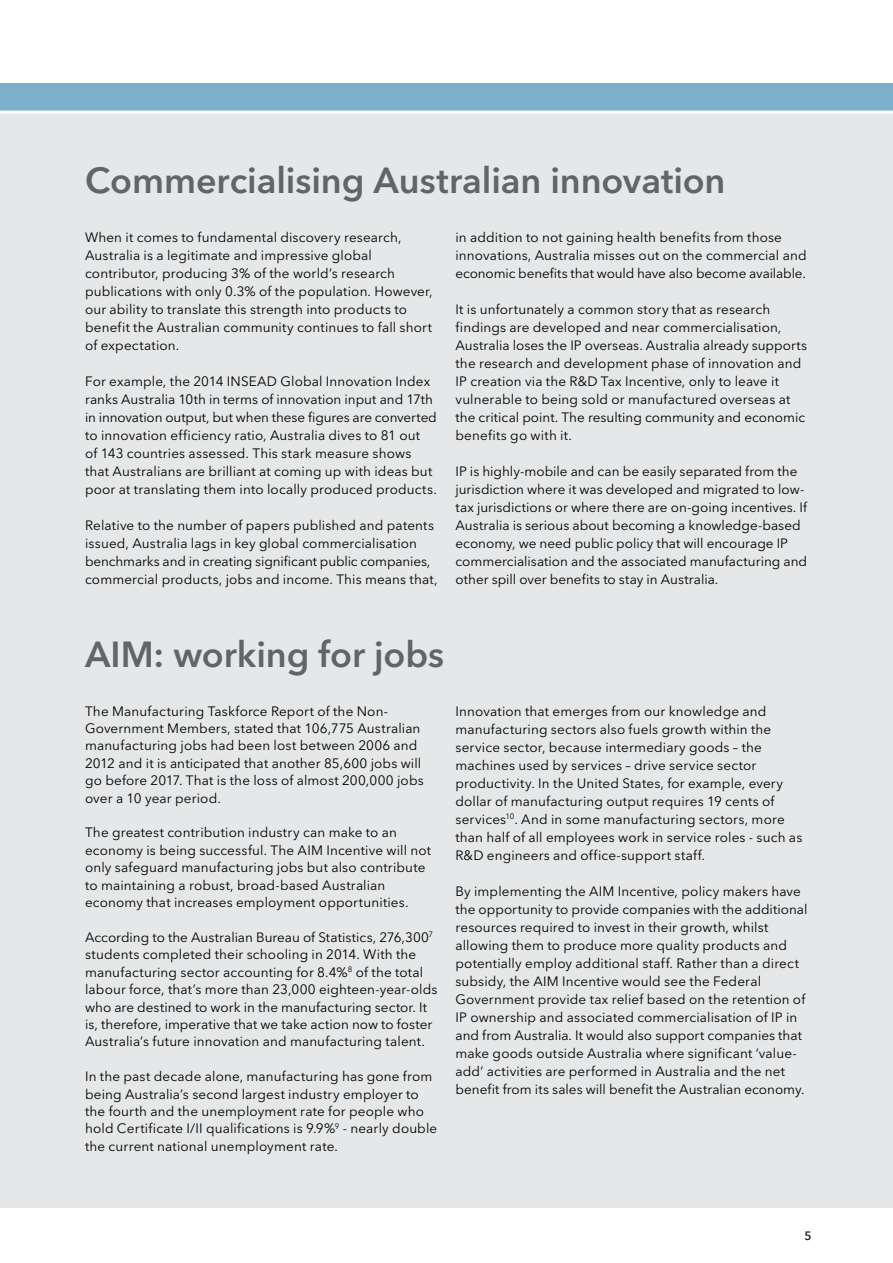
<style>
.page{position:relative;width:893px;height:1263px;background:#fff}
.page>*{position:absolute;margin:0;border:0;box-sizing:border-box;transform-origin:0 0}
.t1{font:600 36px "Avenir Next LT Pro";color:#636466}
.t2{font:13.5px/18px "Avenir Next LT Pro";letter-spacing:.01em;color:#000}
.t3{font:500 12px "Avenir Next LT Pro";color:#000}
</style>
<div class="page">
<div style="left:0;top:83px;width:893px;height:28px;background:#7eb0cc"></div>
<div style="left:0;top:114px;width:893px;height:1094px;background:#e6e7e8"></div>
<h1 class="t1" style="left:85px;top:159px;width:642px">Commercialising Australian innovation</h1>
<p class="t2" style="left:85px;top:228px;width:349px">When it comes to fundamental discovery research, Australia is a legitimate and impressive global contributor, producing 3% of the world’s research publications with only 0.3% of the population. However, our ability to translate this strength into products to benefit the Australian community continues to fall short of expectation.</p>
<p class="t2" style="left:85px;top:372px;width:353px">For example, the 2014 INSEAD Global Innovation Index ranks Australia 10th in terms of innovation input and 17th in innovation output, but when these figures are converted to innovation efficiency ratio, Australia dives to 81 out<br>of 143 countries assessed. This stark measure shows that Australians are brilliant at coming up with ideas but poor at translating them into locally produced products.</p>
<p class="t2" style="left:85px;top:516px;width:354px">Relative to the number of papers published and patents issued, Australia lags in key global commercialisation benchmarks and in creating significant public companies, commercial products, jobs and income. This means that,</p>
<p class="t2" style="left:455px;top:228px;width:353px">in addition to not gaining health benefits from those innovations, Australia misses out on the commercial and economic benefits that would have also become available.</p>
<p class="t2" style="left:455px;top:300px;width:353px">It is unfortunately a common story that as research findings are developed and near commercialisation, Australia loses the IP overseas. Australia already supports the research and development phase of innovation and IP creation via the R&amp;D Tax Incentive, only to leave it vulnerable to being sold or manufactured overseas at the critical point. The resulting community and economic benefits go with it.</p>
<p class="t2" style="left:455px;top:462px;width:353px">IP is highly-mobile and can be easily separated from the jurisdiction where it was developed and migrated to low&shy;tax jurisdictions or where there are on-going incentives. If Australia is serious about becoming a knowledge-based economy, we need public policy that will encourage IP commercialisation and the associated manufacturing and other spill over benefits to stay in Australia.</p>
<h1 class="t1" style="left:85px;top:632px;width:361px">AIM: working for jobs</h1>
<p class="t2" style="left:85px;top:702px;width:340px;line-height:17.4px">The Manufacturing Taskforce Report of the Non-Government Members, stated that 106,775 Australian manufacturing jobs had been lost between 2006 and 2012 and it is anticipated that another 85,600 jobs will go before 2017. That is the loss of almost 200,000 jobs over a 10 year period.</p>
<p class="t2" style="left:85px;top:824px;width:348px;line-height:17.4px">The greatest contribution industry can make to an economy is being successful. The AIM Incentive will not only safeguard manufacturing jobs but also contribute to maintaining a robust, broad-based Australian economy that increases employment opportunities.</p>
<p class="t2" style="left:85px;top:928px;width:354px;line-height:17.4px">According to the Australian Bureau of Statistics, 276,300<sup>7 </sup>students completed their schooling in 2014. With the manufacturing sector accounting for 8.4%<sup>8</sup> of the total labour force, that’s more than 23,000 eighteen-year-olds who are destined to work in the manufacturing sector. It is, therefore, imperative that we take action now to foster Australia’s future innovation and manufacturing talent.</p>
<p class="t2" style="left:85px;top:1068px;width:354px;line-height:17.5px">In the past decade alone, manufacturing has gone from being Australia’s second largest industry employer to the fourth and the unemployment rate for people who hold Certificate I/II qualifications is 9.9%<sup>9</sup> - nearly double the current national unemployment rate.</p>
<p class="t2" style="left:455px;top:702px;width:348px">Innovation that emerges from our knowledge and manufacturing sectors also fuels growth within the service sector, because intermediary goods – the machines used by services – drive service sector productivity. In the United States, for example, every dollar of manufacturing output requires 19 cents of services<sup>10</sup>. And in some manufacturing sectors, more than half of all employees work in service roles - such as R&amp;D engineers and office-support staff.</p>
<p class="t2" style="left:455px;top:882px;width:353px">By implementing the AIM Incentive, policy makers have the opportunity to provide companies with the additional resources required to invest in their growth, whilst allowing them to produce more quality products and potentially employ additional staff. Rather than a direct subsidy, the AIM Incentive would see the Federal Government provide tax relief based on the retention of IP ownership and associated commercialisation of IP in and from Australia. It would also support companies that make goods outside Australia where significant ‘value&shy;add’ activities are performed in Australia and the net benefit from its sales will benefit the Australian economy.</p>
<p class="t3" style="left:804px;top:1228px;width:9px">5</p>
</div>
